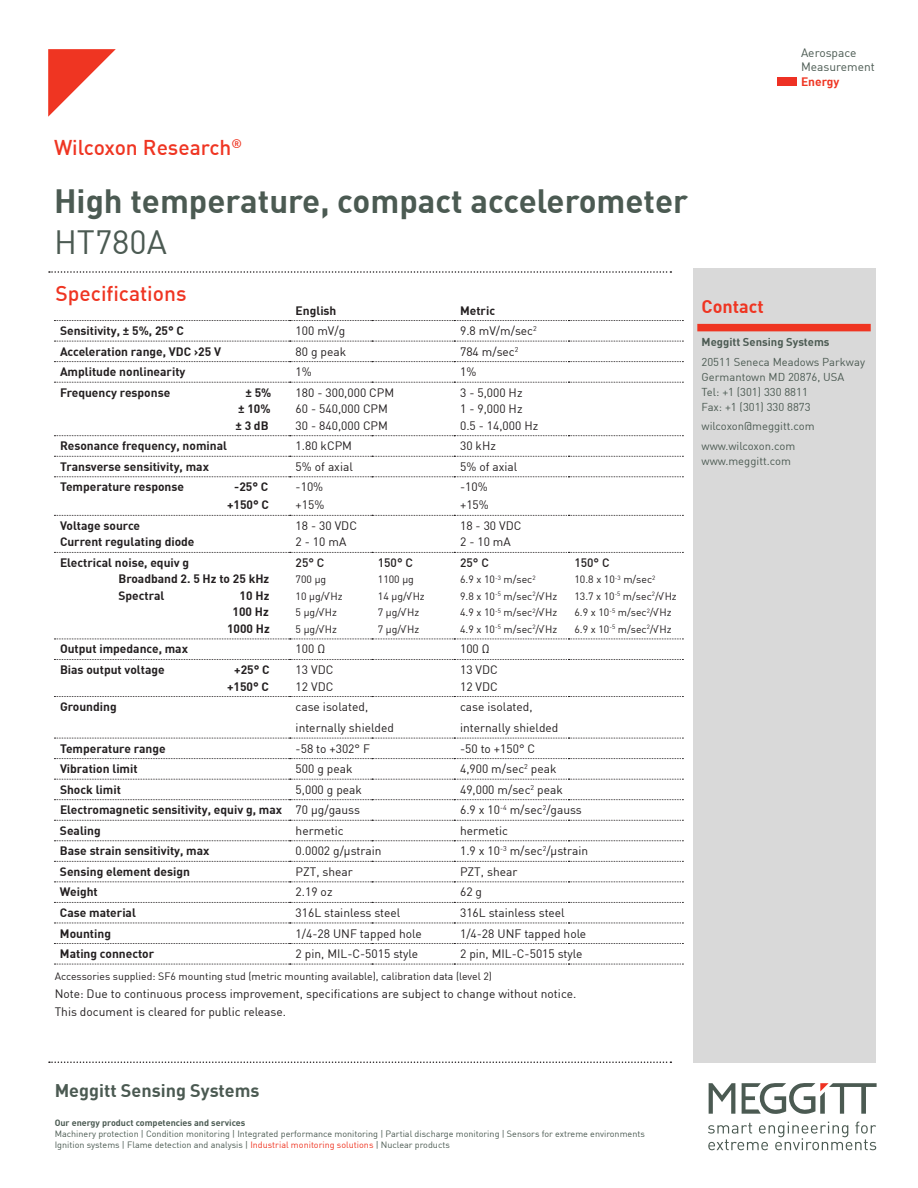
<style>
.page{position:relative;width:918px;height:1188px;background:#fff}
.page>*{position:absolute;margin:0;border:0;box-sizing:border-box;transform-origin:0 0}
.t1{font:700 33px "DIN";color:#4b5a52}
.t2{font:33px "DIN";color:#4b5a52}
.t3{font:500 21px "DIN";color:#ef3522}
.t4{font:700 18px "DIN";color:#4b5a52}
.t5{font:700 18px "DIN";color:#ef3522}
.t6{font:12px/16.5px "DIN";color:#231f20}
.t7{font:700 12px/16.5px "DIN";color:#231f20}
.t8{font:12px/14.2px "DIN";color:#4b5a52}
.t9{font:500 12px "DIN";color:#231f20}
.t10{font:700 12px "DIN";color:#ef3522}
.t11{font:11.25px/15px "DIN";color:#4b5a52}
.t12{font:700 11.25px "DIN";color:#4b5a52}
.t13{font:10.5px/16.5px "DIN";color:#231f20}
.t14{font:9px/10.8px "DIN";color:#4b5a52}
.t15{font:700 9px "DIN";color:#4b5a52}
.s1{font-weight:400}
.s2{color:#ef3522}
</style>
<div class="page">
<svg style="left:54px;top:320px;width:629px;height:1px"></svg>
<svg style="left:54px;top:341px;width:629px;height:1px"></svg>
<svg style="left:54px;top:361px;width:629px;height:1px"></svg>
<svg style="left:54px;top:382px;width:629px;height:1px"></svg>
<svg style="left:54px;top:435px;width:629px;height:1px"></svg>
<svg style="left:54px;top:456px;width:629px;height:1px"></svg>
<svg style="left:54px;top:476px;width:629px;height:1px"></svg>
<svg style="left:54px;top:515px;width:629px;height:1px"></svg>
<svg style="left:54px;top:552px;width:629px;height:1px"></svg>
<svg style="left:54px;top:639px;width:629px;height:1px"></svg>
<svg style="left:54px;top:659px;width:629px;height:1px"></svg>
<svg style="left:54px;top:696px;width:629px;height:1px"></svg>
<svg style="left:54px;top:738px;width:629px;height:1px"></svg>
<svg style="left:54px;top:758px;width:629px;height:1px"></svg>
<svg style="left:54px;top:779px;width:629px;height:1px"></svg>
<svg style="left:54px;top:799px;width:629px;height:1px"></svg>
<svg style="left:54px;top:820px;width:629px;height:1px"></svg>
<svg style="left:54px;top:840px;width:629px;height:1px"></svg>
<svg style="left:54px;top:861px;width:629px;height:1px"></svg>
<svg style="left:54px;top:882px;width:629px;height:1px"></svg>
<svg style="left:54px;top:902px;width:629px;height:1px"></svg>
<svg style="left:54px;top:923px;width:629px;height:1px"></svg>
<svg style="left:54px;top:943px;width:629px;height:1px"></svg>
<svg style="left:54px;top:964px;width:629px;height:1px"></svg>
<div style="left:693px;top:269px;width:182px;height:794px;background:#d9d9d9"></div>
<div style="left:697px;top:324px;width:174px;height:7px;background:#ef3522"></div>
<svg style="left:49px;top:271px;width:622px;height:2px"></svg>
<svg style="left:48px;top:49px;width:68px;height:68px"></svg>
<div style="left:778px;top:77px;width:19px;height:9px;background:#ef3522"></div>
<div style="left:777px;top:78px;width:20px;height:8px;background:#ee3124"></div>
<svg style="left:708px;top:1122px;width:168px;height:28px"></svg>
<svg style="left:709px;top:1083px;width:26px;height:31px"></svg>
<svg style="left:742px;top:1083px;width:135px;height:31px"></svg>
<svg style="left:49px;top:1061px;width:622px;height:2px"></svg>
<p class="t8" style="left:801px;top:45px;width:75px">Aerospace<br>Measurement</p>
<p class="t10" style="left:801px;top:73px;width:40px">Energy</p>
<h2 class="t3" style="left:54px;top:134px;width:190px">Wilcoxon Research<sup>®</sup></h2>
<h1 class="t1" style="left:54px;top:179px;width:636px">High temperature, compact accelerometer</h1>
<h1 class="t2" style="left:54px;top:222px;width:114px">HT780A</h1>
<h2 class="t3" style="left:56px;top:280px;width:133px">Specifications</h2>
<p class="t7" style="left:296px;top:301px;width:42px">English</p>
<p class="t7" style="left:460px;top:301px;width:37px">Metric</p>
<p class="t7" style="left:60px;top:322px;width:125px">Sensitivity, ± 5%, 25° C</p>
<p class="t6" style="left:296px;top:322px;width:51px">100 mV/g</p>
<p class="t6" style="left:460px;top:322px;width:78px">9.8 mV/m/sec<sup>2</sup></p>
<p class="t7" style="left:60px;top:343px;width:163px">Acceleration range, VDC &gt;25 V</p>
<p class="t6" style="left:296px;top:343px;width:52px">80 g peak</p>
<p class="t6" style="left:460px;top:343px;width:60px">784 m/sec<sup>2</sup></p>
<p class="t7" style="left:60px;top:363px;width:127px">Amplitude nonlinearity</p>
<p class="t6" style="left:296px;top:363px;width:18px">1%</p>
<p class="t6" style="left:460px;top:363px;width:18px">1%</p>
<p class="t7" style="left:60px;top:384px;width:112px">Frequency response</p>
<p class="t7" style="left:235px;top:384px;width:38px;text-align:justify;text-indent:10px">± 5% ± 10% ± 3 dB</p>
<p class="t6" style="left:296px;top:384px;width:100px">180 - 300,000 CPM<br>60 - 540,000 CPM<br>30 - 840,000 CPM</p>
<p class="t6" style="left:460px;top:384px;width:80px">3 - 5,000 Hz<br>1 - 9,000 Hz<br>0.5 - 14,000 Hz</p>
<p class="t7" style="left:60px;top:437px;width:169px">Resonance frequency, nominal</p>
<p class="t6" style="left:296px;top:437px;width:58px">1.80 kCPM</p>
<p class="t6" style="left:460px;top:437px;width:37px">30 kHz</p>
<p class="t7" style="left:60px;top:458px;width:151px">Transverse sensitivity, max</p>
<p class="t6" style="left:296px;top:458px;width:59px">5% of axial</p>
<p class="t6" style="left:460px;top:458px;width:59px">5% of axial</p>
<p class="t7" style="left:60px;top:478px;width:126px">Temperature response</p>
<p class="t7" style="left:227px;top:477px;width:44px;line-height:18px;text-align:center">-25° C +150° C</p>
<p class="t6" style="left:296px;top:478px;width:30px;line-height:18px">-10% +15%</p>
<p class="t6" style="left:460px;top:478px;width:30px;line-height:18px">-10% +15%</p>
<p class="t7" style="left:60px;top:517px;width:136px">Voltage source<br>Current regulating diode</p>
<p class="t6" style="left:296px;top:517px;width:63px">18 - 30 VDC<br>2 - 10 mA</p>
<p class="t6" style="left:460px;top:517px;width:63px">18 - 30 VDC<br>2 - 10 mA</p>
<p class="t7" style="left:118px;top:554px;width:152px;text-indent:-58px">Electrical noise, equiv g<br>Broadband 2. 5 Hz to 25 kHz<br>Spectral</p>
<p class="t9" style="left:378px;top:555px;width:37px">150° C</p>
<p class="t13" style="left:378px;top:571px;width:48px">1100 μg<br>14 μg/√Hz<br>7 μg/√Hz<br>7 μg/√Hz</p>
<p class="t9" style="left:460px;top:555px;width:30px">25° C</p>
<p class="t13" style="left:460px;top:571px;width:99px">6.9 x 10<sup>-3</sup> m/sec<sup>2<br></sup>9.8 x 10<sup>-5</sup> m/sec<sup>2</sup>/√Hz<br>4.9 x 10<sup>-5</sup> m/sec<sup>2</sup>/√Hz<br>4.9 x 10<sup>-5</sup> m/sec<sup>2</sup>/√Hz</p>
<p class="t9" style="left:296px;top:555px;width:30px">25° C</p>
<p class="t13" style="left:296px;top:571px;width:48px">700 μg<br>10 μg/√Hz<br>5 μg/√Hz<br>5 μg/√Hz</p>
<p class="t7" style="left:227px;top:587px;width:44px;text-align:right">10 Hz<br>100 Hz<br>1000 Hz</p>
<p class="t9" style="left:574px;top:555px;width:37px">150° C</p>
<p class="t13" style="left:574px;top:571px;width:104px">10.8 x 10<sup>-3</sup> m/sec<sup>2<br></sup>13.7 x 10<sup>-5</sup> m/sec<sup>2</sup>/√Hz<br>6.9 x 10<sup>-5</sup> m/sec<sup>2</sup>/√Hz<br>6.9 x 10<sup>-5</sup> m/sec<sup>2</sup>/√Hz</p>
<p class="t7" style="left:60px;top:640px;width:130px">Output impedance, max</p>
<p class="t6" style="left:296px;top:641px;width:31px">100 Ω</p>
<p class="t6" style="left:460px;top:641px;width:31px">100 Ω</p>
<p class="t7" style="left:60px;top:661px;width:106px">Bias output voltage</p>
<p class="t7" style="left:227px;top:661px;width:44px;text-align:right">+25° C +150° C</p>
<p class="t6" style="left:296px;top:661px;width:39px">13 VDC<br>12 VDC</p>
<p class="t6" style="left:460px;top:661px;width:39px">13 VDC<br>12 VDC</p>
<p class="t7" style="left:60px;top:698px;width:58px">Grounding</p>
<p class="t6" style="left:296px;top:696px;width:100px;line-height:21px">case isolated, internally shielded</p>
<p class="t6" style="left:460px;top:696px;width:100px;line-height:21px">case isolated, internally shielded</p>
<p class="t7" style="left:60px;top:740px;width:107px">Temperature range</p>
<p class="t6" style="left:296px;top:740px;width:76px">-58 to +302° F</p>
<p class="t6" style="left:460px;top:740px;width:77px">-50 to +150° C</p>
<p class="t7" style="left:60px;top:760px;width:79px">Vibration limit</p>
<p class="t6" style="left:296px;top:760px;width:58px">500 g peak</p>
<p class="t6" style="left:460px;top:760px;width:98px">4,900 m/sec<sup>2</sup> peak</p>
<p class="t7" style="left:60px;top:781px;width:62px">Shock limit</p>
<p class="t6" style="left:296px;top:781px;width:68px">5,000 g peak</p>
<p class="t6" style="left:460px;top:781px;width:104px">49,000 m/sec<sup>2</sup> peak</p>
<p class="t7" style="left:60px;top:801px;width:301px">Electromagnetic sensitivity, equiv g, max <span class="s1">70 μg/gauss</span></p>
<p class="t6" style="left:460px;top:801px;width:123px">6.9 x 10<sup>-4</sup> m/sec<sup>2</sup>/gauss</p>
<p class="t7" style="left:60px;top:822px;width:42px">Sealing</p>
<p class="t6" style="left:296px;top:822px;width:49px">hermetic</p>
<p class="t6" style="left:460px;top:822px;width:49px">hermetic</p>
<p class="t7" style="left:60px;top:842px;width:151px">Base strain sensitivity, max</p>
<p class="t6" style="left:296px;top:843px;width:87px">0.0002 g/μstrain</p>
<p class="t6" style="left:460px;top:843px;width:130px">1.9 x 10<sup>-3</sup> m/sec<sup>2</sup>/μstrain</p>
<p class="t7" style="left:60px;top:863px;width:132px">Sensing element design</p>
<p class="t6" style="left:296px;top:863px;width:59px">PZT, shear</p>
<p class="t6" style="left:460px;top:863px;width:59px">PZT, shear</p>
<p class="t7" style="left:60px;top:883px;width:39px">Weight</p>
<p class="t6" style="left:296px;top:884px;width:38px">2.19 oz</p>
<p class="t6" style="left:460px;top:884px;width:24px">62 g</p>
<p class="t7" style="left:60px;top:904px;width:77px">Case material</p>
<p class="t6" style="left:296px;top:904px;width:106px">316L stainless steel</p>
<p class="t6" style="left:460px;top:904px;width:106px">316L stainless steel</p>
<p class="t7" style="left:60px;top:924px;width:53px">Mounting</p>
<p class="t6" style="left:296px;top:925px;width:128px">1/4-28 UNF tapped hole</p>
<p class="t6" style="left:460px;top:925px;width:128px">1/4-28 UNF tapped hole</p>
<p class="t7" style="left:60px;top:945px;width:96px">Mating connector</p>
<p class="t6" style="left:296px;top:945px;width:124px">2 pin, MIL-C-5015 style</p>
<p class="t6" style="left:460px;top:945px;width:124px">2 pin, MIL-C-5015 style</p>
<p class="t13" style="left:55px;top:967px;width:439px">Accessories supplied: SF6 mounting stud (metric mounting available), calibration data (level 2)</p>
<p class="t6" style="left:55px;top:984px;width:523px;line-height:18px">Note: Due to continuous process improvement, specifications are subject to change without notice.<br>This document is cleared for public release.</p>
<h3 class="t5" style="left:702px;top:295px;width:64px">Contact</h3>
<p class="t12" style="left:702px;top:335px;width:130px">Meggitt Sensing Systems</p>
<p class="t11" style="left:702px;top:354px;width:165px">20511 Seneca Meadows Parkway<br>Germantown MD 20876, USA<br>Tel: +1 (301) 330 8811<br>Fax: +1 (301) 330 8873</p>
<p class="t11" style="left:702px;top:416px;width:115px;line-height:19.5px">wilcoxon@meggitt.com www.wilcoxon.com</p>
<p class="t11" style="left:702px;top:453px;width:91px">www.meggitt.com</p>
<h3 class="t4" style="left:55px;top:1078px;width:206px">Meggitt Sensing Systems</h3>
<p class="t15" style="left:55px;top:1117px;width:192px">Our energy product competencies and services</p>
<p class="t14" style="left:55px;top:1128px;width:592px">Machinery protection | Condition monitoring | Integrated performance monitoring | Partial discharge monitoring | Sensors for extreme environments<br>Ignition systems | Flame detection and analysis | <span class="s2">Industrial monitoring solutions</span> | Nuclear products</p>
</div>
